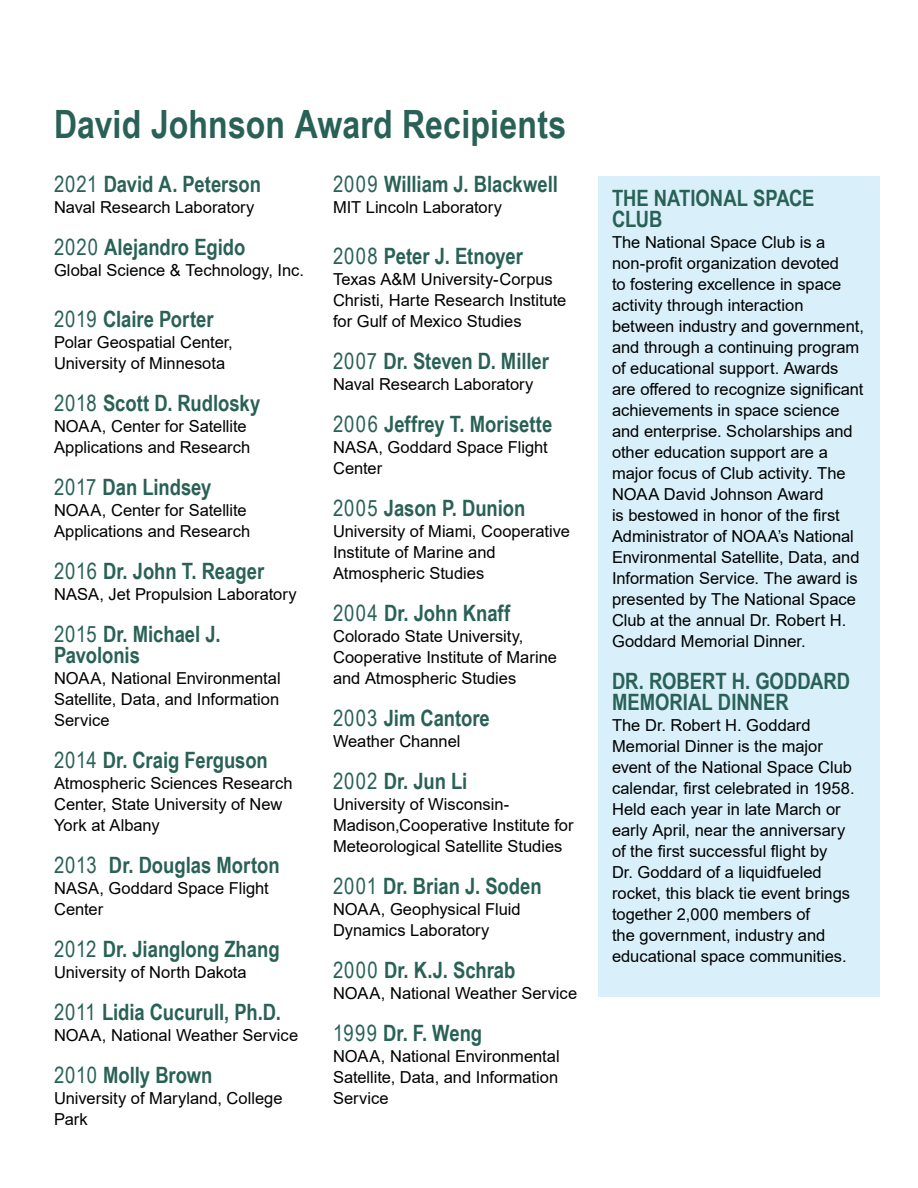
<style>
.page{position:relative;width:918px;height:1188px;background:#fff}
.page>*{position:absolute;margin:0;border:0;box-sizing:border-box;transform-origin:0 0}
.Section_Header{font:700 39px "Arial Narrow";letter-spacing:.005em;color:#296156}
.Name{font:700 22.5px/21px "Arial Narrow";color:#296156}
.Name-2{font:16.5px/21px "Arial";color:#000}
.s1{font-weight:400}
</style>
<div class="page">
<div style="left:598px;top:176px;width:282px;height:821px;background:#d9f0fb"></div>
<p class="Section_Header" style="left:54px;top:95px;width:514px">David Johnson Award Recipients</p>
<p class="Name" style="left:54px;top:173px;width:209px"><span class="s1">2021</span> David A. Peterson</p>
<p class="Name-2" style="left:54px;top:197px;width:202px">Naval Research Laboratory</p>
<p class="Name" style="left:54px;top:236px;width:193px"><span class="s1">2020</span> Alejandro Egido</p>
<p class="Name-2" style="left:54px;top:260px;width:252px">Global Science &amp; Technology, Inc.</p>
<p class="Name" style="left:54px;top:307px;width:161px"><span class="s1">2019</span> Claire Porter</p>
<p class="Name-2" style="left:54px;top:332px;width:180px">Polar Geospatial Center,<br>University of Minnesota</p>
<p class="Name" style="left:54px;top:391px;width:208px"><span class="s1">2018</span> Scott D. Rudlosky</p>
<p class="Name-2" style="left:54px;top:416px;width:198px">NOAA, Center for Satellite<br>Applications and Research</p>
<p class="Name" style="left:54px;top:475px;width:159px"><span class="s1">2017</span> Dan Lindsey</p>
<p class="Name-2" style="left:54px;top:500px;width:198px">NOAA, Center for Satellite<br>Applications and Research</p>
<p class="Name" style="left:54px;top:559px;width:212px"><span class="s1">2016</span> Dr. John T. Reager</p>
<p class="Name-2" style="left:54px;top:584px;width:244px">NASA, Jet Propulsion Laboratory</p>
<p class="Name" style="left:54px;top:622px;width:168px"><span class="s1">2015</span> Dr. Michael J.<br>Pavolonis</p>
<p class="Name-2" style="left:54px;top:668px;width:228px;text-align:justify">NOAA, National Environmental Satellite, Data, and Information Service</p>
<p class="Name" style="left:54px;top:748px;width:215px"><span class="s1">2014</span> Dr. Craig Ferguson</p>
<p class="Name-2" style="left:54px;top:773px;width:240px">Atmospheric Sciences Research<br>Center, State University of New<br>York at Albany</p>
<p class="Name" style="left:54px;top:853px;width:227px"><span class="s1">2013</span> Dr. Douglas Morton</p>
<p class="Name-2" style="left:54px;top:878px;width:216px">NASA, Goddard Space Flight<br>Center</p>
<p class="Name" style="left:54px;top:937px;width:227px"><span class="s1">2012</span> Dr. Jianglong Zhang</p>
<p class="Name-2" style="left:54px;top:962px;width:194px">University of North Dakota</p>
<p class="Name" style="left:54px;top:1000px;width:228px"><span class="s1">2011</span> Lidia Cucurull, Ph.D.</p>
<p class="Name-2" style="left:54px;top:1025px;width:246px">NOAA, National Weather Service</p>
<p class="Name" style="left:54px;top:1063px;width:160px"><span class="s1">2010</span> Molly Brown</p>
<p class="Name-2" style="left:54px;top:1088px;width:230px">University of Maryland, College<br>Park</p>
<p class="Name" style="left:333px;top:173px;width:227px"><span class="s1">2009</span> William J. Blackwell</p>
<p class="Name-2" style="left:333px;top:197px;width:171px">MIT Lincoln Laboratory</p>
<p class="Name" style="left:333px;top:244px;width:192px"><span class="s1">2008</span> Peter J. Etnoyer</p>
<p class="Name-2" style="left:333px;top:269px;width:235px">Texas A&amp;M University-Corpus<br>Christi, Harte Research Institute for Gulf of Mexico Studies</p>
<p class="Name" style="left:333px;top:349px;width:218px"><span class="s1">2007</span> Dr. Steven D. Miller</p>
<p class="Name-2" style="left:333px;top:374px;width:202px">Naval Research Laboratory</p>
<p class="Name" style="left:333px;top:412px;width:221px"><span class="s1">2006</span> Jeffrey T. Morisette</p>
<p class="Name-2" style="left:333px;top:437px;width:216px">NASA, Goddard Space Flight<br>Center</p>
<p class="Name" style="left:333px;top:496px;width:194px"><span class="s1">2005</span> Jason P. Dunion</p>
<p class="Name-2" style="left:333px;top:521px;width:238px">University of Miami, Cooperative<br>Institute of Marine and<br>Atmospheric Studies</p>
<p class="Name" style="left:333px;top:601px;width:179px"><span class="s1">2004</span> Dr. John Knaff</p>
<p class="Name-2" style="left:333px;top:626px;width:226px">Colorado State University,<br>Cooperative Institute of Marine and Atmospheric Studies</p>
<p class="Name" style="left:333px;top:706px;width:158px"><span class="s1">2003</span> Jim Cantore</p>
<p class="Name-2" style="left:333px;top:731px;width:129px">Weather Channel</p>
<p class="Name" style="left:333px;top:769px;width:136px"><span class="s1">2002</span> Dr. Jun Li</p>
<p class="Name-2" style="left:333px;top:794px;width:242px">University of Wisconsin-<br>Madison,Cooperative Institute for<br>Meteorological Satellite Studies</p>
<p class="Name" style="left:333px;top:874px;width:210px"><span class="s1">2001</span> Dr. Brian J. Soden</p>
<p class="Name-2" style="left:333px;top:899px;width:189px">NOAA, Geophysical Fluid<br>Dynamics Laboratory</p>
<p class="Name" style="left:333px;top:958px;width:184px"><span class="s1">2000</span> Dr. K.J. Schrab</p>
<p class="Name-2" style="left:333px;top:983px;width:246px">NOAA, National Weather Service</p>
<p class="Name" style="left:333px;top:1021px;width:151px"><span class="s1">1999</span> Dr. F. Weng</p>
<p class="Name-2" style="left:333px;top:1046px;width:228px;text-align:justify">NOAA, National Environmental Satellite, Data, and Information Service</p>
<p class="Name" style="left:612px;top:186px;width:204px">THE NATIONAL SPACE<br>CLUB</p>
<p class="Name-2" style="left:612px;top:231px;width:254px">The National Space Club is a non-profit organization devoted<br>to fostering excellence in space activity through interaction between industry and government, and through a continuing program of educational support. Awards are offered to recognize significant achievements in space science and enterprise. Scholarships and other education support are a major focus of Club activity. The<br>NOAA David Johnson Award<br>is bestowed in honor of the first<br>Administrator of NOAA’s National<br>Environmental Satellite, Data, and<br>Information Service. The award is presented by The National Space<br>Club at the annual Dr. Robert H.<br>Goddard Memorial Dinner.</p>
<p class="Name" style="left:612px;top:669px;width:240px">DR. ROBERT H. GODDARD<br>MEMORIAL DINNER</p>
<p class="Name-2" style="left:612px;top:714px;width:244px">The Dr. Robert H. Goddard<br>Memorial Dinner is the major event of the National Space Club calendar, first celebrated in 1958.<br>Held each year in late March or early April, near the anniversary of the first successful flight by<br>Dr. Goddard of a liquidfueled rocket, this black tie event brings together 2,000 members of<br>the government, industry and educational space communities.</p>
</div>
